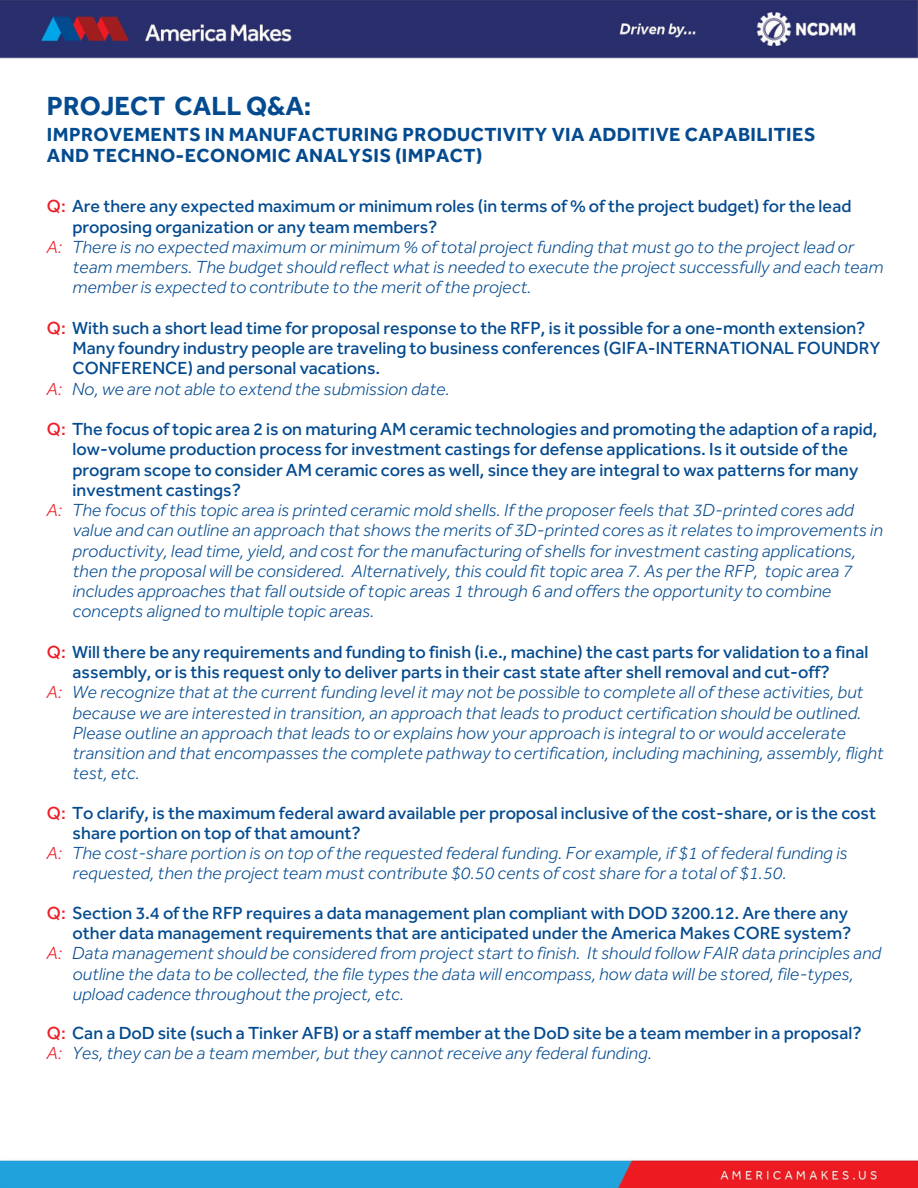
<style>
.page{position:relative;width:918px;height:1188px;background:#fff}
.page>*{position:absolute;margin:0;border:0;box-sizing:border-box;transform-origin:0 0}
.t1{font:700 27px "Effra Trial";color:#034a8f}
.t2{font:700 19.5px "Effra Trial";letter-spacing:.02em;color:#034a8f}
.t3{font:italic 300 18px "Effra Trial";color:#034a8f}
.t4{font:500 18px "Effra Trial";color:#034a8f}
.s1{color:#ee1c24}
</style>
<div class="page">
<img style="left:0;top:0;width:918px;height:59px">
<img style="left:0;top:1157px;width:918px;height:31px">
<p class="t1" style="left:47px;top:90px;width:266px">PROJECT CALL Q&amp;A:</p>
<p class="t2" style="left:47px;top:123px;width:770px">IMPROVEMENTS IN MANUFACTURING PRODUCTIVITY VIA ADDITIVE CAPABILITIES</p>
<p class="t2" style="left:47px;top:144px;width:437px">AND TECHNO-ECONOMIC ANALYSIS (IMPACT)</p>
<p class="t4" style="left:47px;top:196px;width:806px"><span class="s1">Q:</span> Are there any expected maximum or minimum roles (in terms of % of the project budget) for the lead</p>
<p class="t4" style="left:73px;top:216px;width:366px">proposing organization or any team members?</p>
<p class="t3" style="left:47px;top:236px;width:809px"><span class="s1">A:</span> There is no expected maximum or minimum % of total project funding that must go to the project lead or</p>
<p class="t3" style="left:73px;top:256px;width:812px">team members. The budget should reflect what is needed to execute the project successfully and each team</p>
<p class="t3" style="left:73px;top:277px;width:460px">member is expected to contribute to the merit of the project.</p>
<p class="t4" style="left:47px;top:317px;width:820px"><span class="s1">Q:</span> With such a short lead time for proposal response to the RFP, is it possible for a one-month extension?</p>
<p class="t4" style="left:73px;top:337px;width:809px">Many foundry industry people are traveling to business conferences (GIFA-INTERNATIONAL FOUNDRY</p>
<p class="t4" style="left:73px;top:358px;width:309px">CONFERENCE) and personal vacations.</p>
<p class="t3" style="left:47px;top:378px;width:405px"><span class="s1">A:</span> No, we are not able to extend the submission date.</p>
<p class="t4" style="left:47px;top:418px;width:832px"><span class="s1">Q:</span> The focus of topic area 2 is on maturing AM ceramic technologies and promoting the adaption of a rapid,</p>
<p class="t4" style="left:73px;top:439px;width:777px">low-volume production process for investment castings for defense applications. Is it outside of the</p>
<p class="t4" style="left:73px;top:459px;width:787px">program scope to consider AM ceramic cores as well, since they are integral to wax patterns for many</p>
<p class="t4" style="left:73px;top:479px;width:170px">investment castings?</p>
<p class="t3" style="left:47px;top:499px;width:809px"><span class="s1">A:</span> The focus of this topic area is printed ceramic mold shells. If the proposer feels that 3D-printed cores add</p>
<p class="t3" style="left:73px;top:520px;width:812px">value and can outline an approach that shows the merits of 3D-printed cores as it relates to improvements in</p>
<p class="t3" style="left:73px;top:540px;width:785px">productivity, lead time, yield, and cost for the manufacturing of shells for investment casting applications,</p>
<p class="t3" style="left:73px;top:560px;width:781px">then the proposal will be considered. Alternatively, this could fit topic area 7. As per the RFP, topic area 7</p>
<p class="t3" style="left:73px;top:580px;width:760px">includes approaches that fall outside of topic areas 1 through 6 and offers the opportunity to combine</p>
<p class="t3" style="left:73px;top:601px;width:303px">concepts aligned to multiple topic areas.</p>
<p class="t4" style="left:47px;top:641px;width:823px"><span class="s1">Q:</span> Will there be any requirements and funding to finish (i.e., machine) the cast parts for validation to a final</p>
<p class="t4" style="left:73px;top:661px;width:759px">assembly, or is this request only to deliver parts in their cast state after shell removal and cut-off?</p>
<p class="t3" style="left:47px;top:682px;width:818px"><span class="s1">A:</span> We recognize that at the current funding level it may not be possible to complete all of these activities, but</p>
<p class="t3" style="left:73px;top:702px;width:790px">because we are interested in transition, an approach that leads to product certification should be outlined.</p>
<p class="t3" style="left:73px;top:722px;width:775px">Please outline an approach that leads to or explains how your approach is integral to or would accelerate</p>
<p class="t3" style="left:73px;top:742px;width:813px">transition and that encompasses the complete pathway to certification, including machining, assembly, flight</p>
<p class="t3" style="left:73px;top:763px;width:69px">test, etc.</p>
<p class="t4" style="left:47px;top:802px;width:831px"><span class="s1">Q:</span> To clarify, is the maximum federal award available per proposal inclusive of the cost-share, or is the cost</p>
<p class="t4" style="left:73px;top:822px;width:290px">share portion on top of that amount?</p>
<p class="t3" style="left:47px;top:842px;width:802px"><span class="s1">A:</span> The cost-share portion is on top of the requested federal funding. For example, if $1 of federal funding is</p>
<p class="t3" style="left:73px;top:863px;width:715px">requested, then the project team must contribute $0.50 cents of cost share for a total of $1.50.</p>
<p class="t4" style="left:47px;top:902px;width:802px"><span class="s1">Q:</span> Section 3.4 of the RFP requires a data management plan compliant with DOD 3200.12. Are there any</p>
<p class="t4" style="left:73px;top:922px;width:780px">other data management requirements that are anticipated under the America Makes CORE system?</p>
<p class="t3" style="left:47px;top:943px;width:836px"><span class="s1">A:</span> Data management should be considered from project start to finish. It should follow FAIR data principles and</p>
<p class="t3" style="left:73px;top:963px;width:782px">outline the data to be collected, the file types the data will encompass, how data will be stored, file-types,</p>
<p class="t3" style="left:73px;top:983px;width:333px">upload cadence throughout the project, etc.</p>
<p class="t4" style="left:47px;top:1022px;width:816px"><span class="s1">Q:</span> Can a DoD site (such a Tinker AFB) or a staff member at the DoD site be a team member in a proposal?</p>
<p class="t3" style="left:47px;top:1043px;width:607px"><span class="s1">A:</span> Yes, they can be a team member, but they cannot receive any federal funding.</p>
</div>
